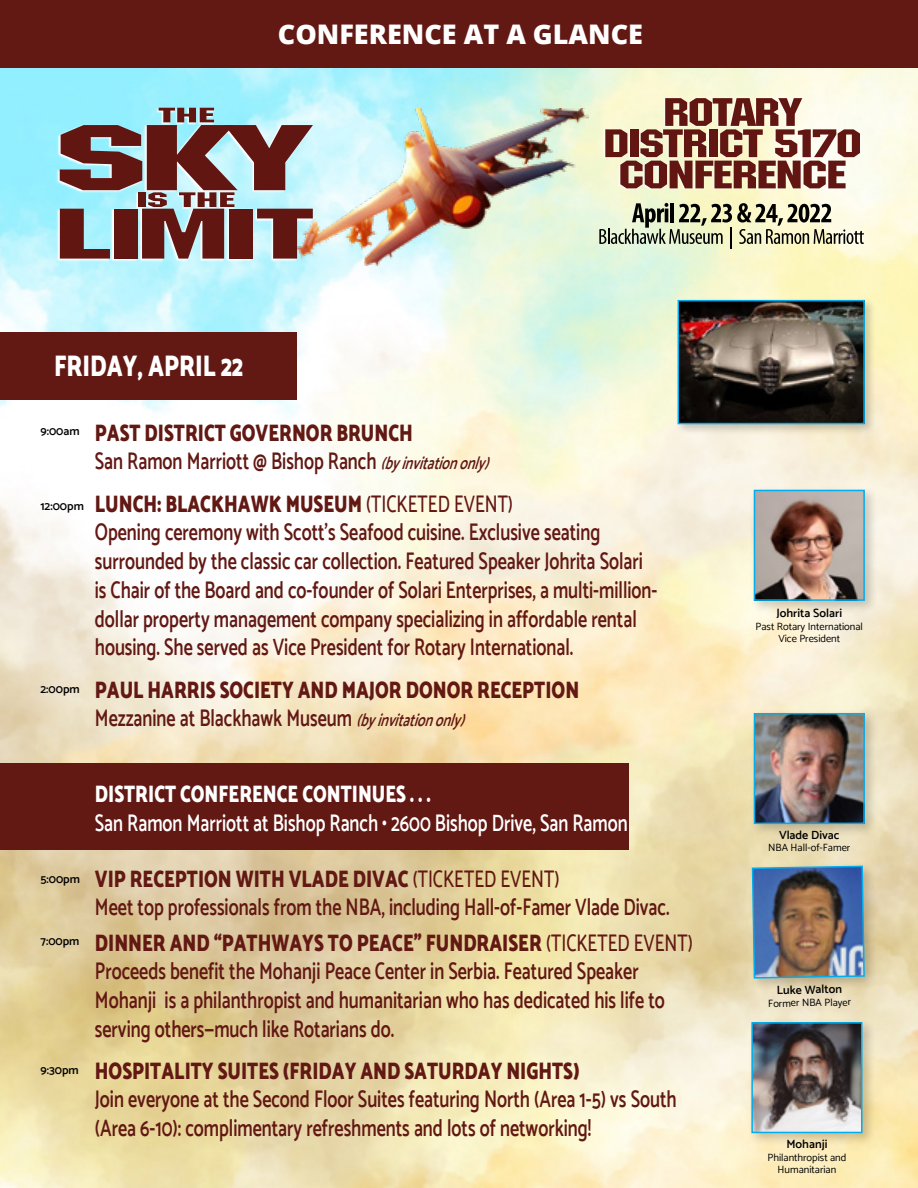
<style>
.page{position:relative;width:918px;height:1188px;background:#fff}
.page>*{position:absolute;margin:0;border:0;box-sizing:border-box;transform-origin:0 0}
.t1{font:900 30px "Catamaran";color:#fff;scale:.75 1}
.t2{font:800 27px "Open Sans";color:#fff}
.t3{font:600 24px/28.8px "Catamaran";color:#621813;scale:.75 1}
.t4{font:900 24px/28.5px "Catamaran";color:#621813;scale:.75 1}
.t5{font:600 24px "Catamaran";color:#fff;scale:.75 1}
.t6{font:900 24px "Catamaran";color:#fff;scale:.75 1}
.t7{font:600 12px "Catamaran";color:#000}
.t8{font:10.5px/12.6px "Catamaran";color:#000;text-align:center}
.s1{font-weight:900}
.s2{font-style:italic;font-size:18px}
.s3{font-weight:500}
.s4{font-weight:600}
.s5{font-weight:600;font-style:italic;font-size:18px}
</style>
<div class="page">
<div style="left:0;top:763px;width:629px;height:87px;background:#621813"></div>
<div style="left:0;top:332px;width:297px;height:68px;background:#621813"></div>
<img style="left:315px;top:108px;width:273px;height:158px">
<img style="left:54px;top:119px;width:261px;height:165px">
<svg style="left:60px;top:108px;width:253px;height:151px;background:#8a7c7e"></svg>
<img style="left:596px;top:91px;width:278px;height:152px">
<svg style="left:605px;top:98px;width:255px;height:90px;background:#ab8474"></svg>
<svg style="left:599px;top:203px;width:265px;height:46px;background:#b7b99e"></svg>
<div style="left:0;top:0;width:918px;height:68px;background:#621813"></div>
<div style="left:749px;top:862px;width:129px;height:129px;background:#000;opacity:.19"></div>
<img style="left:751px;top:865px;width:115px;height:114px">
<div style="left:748px;top:1019px;width:128px;height:127px;background:#000;opacity:.19"></div>
<img style="left:754px;top:1025px;width:105px;height:105px">
<div style="left:751px;top:1022px;width:111px;height:111px;border:2px solid #00aeef"></div>
<div style="left:676px;top:298px;width:200px;height:137px;background:#000;opacity:.19"></div>
<img style="left:680px;top:302px;width:183px;height:120px">
<div style="left:678px;top:300px;width:187px;height:124px;border:1px solid #00aeef"></div>
<div style="left:751px;top:710px;width:127px;height:127px;background:#000;opacity:.19"></div>
<img style="left:757px;top:716px;width:105px;height:105px">
<div style="left:754px;top:713px;width:111px;height:111px;border:2px solid #00aeef"></div>
<div style="left:751px;top:487px;width:127px;height:127px;background:#000;opacity:.19"></div>
<img style="left:757px;top:493px;width:105px;height:105px">
<div style="left:754px;top:490px;width:111px;height:111px;border:2px solid #00aeef"></div>
<p class="t2" style="left:278px;top:14px;width:367px">CONFERENCE AT A GLANCE</p>
<p class="t1" style="left:54px;top:343px;width:254px">FRIDAY, APRIL 22</p>
<p class="t7" style="left:40px;top:424px;width:41px">9:00am</p>
<p class="t7" style="left:40px;top:499px;width:45px">12:00pm</p>
<p class="t7" style="left:40px;top:682px;width:41px">2:00pm</p>
<p class="t3" style="left:95px;top:418px;width:538px"><span class="s1">PAST DISTRICT GOVERNOR BRUNCH<br></span>San Ramon Marriott @ Bishop Ranch <span class="s2">(byinvitationonly)</span></p>
<p class="t3" style="left:95px;top:489px;width:752px"><span class="s1">LUNCH: BLACKHAWK MUSEUM</span> <span class="s3">(TICKETED EVENT)<br></span>Opening ceremony with Scott’s Seafood cuisine. Exclusive seating surrounded by the classic car collection. Featured Speaker Johrita Solari is Chair of the Board and co-founder of Solari Enterprises, a multi-million&shy;dollar property management company specializing in affordable rental housing. She served as Vice President for Rotary International.</p>
<p class="t4" style="left:95px;top:675px;width:647px">PAUL HARRIS SOCIETY AND MAJOR DONOR RECEPTION<br><span class="s4">Mezzanine at Blackhawk Museum</span> <span class="s5">(byinvitationonly)</span></p>
<p class="t7" style="left:40px;top:872px;width:41px">5:00pm</p>
<p class="t7" style="left:40px;top:934px;width:40px">7:00pm</p>
<p class="t7" style="left:40px;top:1063px;width:40px">9:30pm</p>
<p class="t6" style="left:95px;top:776px;width:450px">DISTRICT CONFERENCE CONTINUES . . .</p>
<p class="t5" style="left:95px;top:809px;width:712px">San Ramon Marriott at Bishop Ranch • 2600 Bishop Drive, San Ramon</p>
<p class="t3" style="left:95px;top:864px;width:768px"><span class="s1">VIP RECEPTION WITH VLADE DIVAC</span> <span class="s3">(TICKETED EVENT)<br></span>Meet top professionals from the NBA, including Hall-of-Famer Vlade Divac.</p>
<p class="t3" style="left:95px;top:928px;width:799px"><span class="s1">DINNER AND “PATHWAYS TO PEACE” FUNDRAISER</span> <span class="s3">(TICKETED EVENT)<br></span>Proceeds benefit the Mohanji Peace Center in Serbia. Featured Speaker Mohanji is a philanthropist and humanitarian who has dedicated his life to serving others—much like Rotarians do.</p>
<p class="t4" style="left:95px;top:1056px;width:648px">HOSPITALITY SUITES (FRIDAY AND SATURDAY NIGHTS)</p>
<p class="t3" style="left:95px;top:1085px;width:777px">Join everyone at the Second Floor Suites featuring North (Area 1-5) vs South (Area 6-10): complimentary refreshments and lots of networking!</p>
<p class="t7" style="left:776px;top:606px;width:67px">Johrita Solari</p>
<p class="t8" style="left:756px;top:620px;width:109px">Past Rotary International<br>Vice President</p>
<p class="t7" style="left:779px;top:828px;width:62px">Vlade Divac</p>
<p class="t8" style="left:768px;top:841px;width:84px">NBA Hall-of-Famer</p>
<p class="t7" style="left:777px;top:983px;width:67px;rotate:-1deg">Luke Walton</p>
<p class="t8" style="left:768px;top:997px;width:84px;rotate:-1deg">Former NBA Player</p>
<p class="t7" style="left:786px;top:1137px;width:42px">Mohanji</p>
<p class="t8" style="left:767px;top:1151px;width:80px">Philanthropist and<br>Humanitarian</p>
</div>
